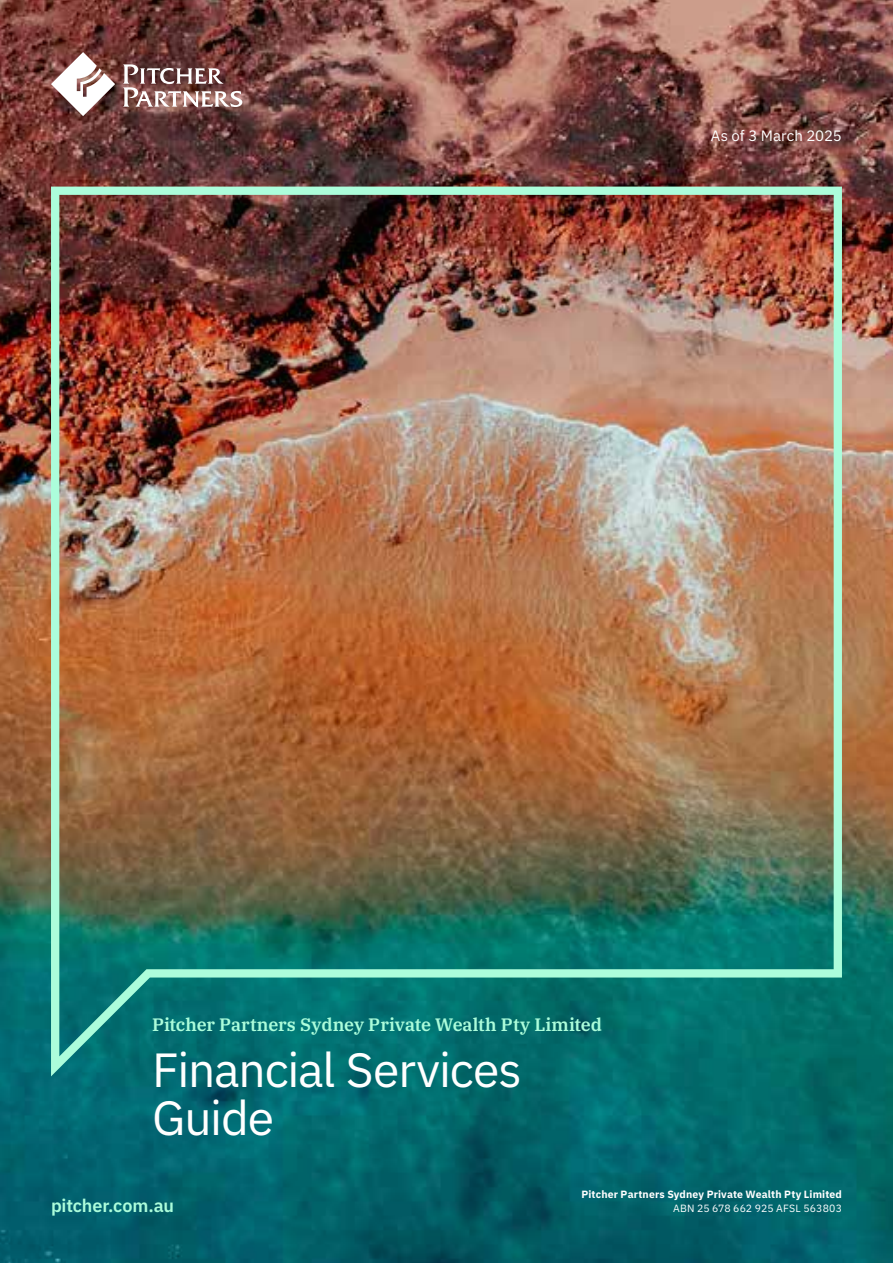
<style>
.page{position:relative;width:893px;height:1263px;background:#fff}
.page>*{position:absolute;margin:0;border:0;box-sizing:border-box;transform-origin:0 0}
.Client_name{font:48px/48px "IBM Plex Sans";letter-spacing:-.025em;color:#fff}
.Heading_3___9_5pt_Semibold{font:600 18px "IBM Plex Serif";letter-spacing:-.005em;color:#acfddb}
.t1{font:600 18px "IBM Plex Sans";letter-spacing:-.01em;color:#acfddb}
.Date{font:15px "IBM Plex Sans";color:#fff}
.Disclaimer___6_5pt{font:700 10.5px "IBM Plex Sans";letter-spacing:.015em;color:#fff}
.Disclaimer___6_5pt-2{font:10.5px "IBM Plex Sans";letter-spacing:.015em;color:#fff}
</style>
<div class="page">
<img style="left:0;top:0;width:893px;height:1263px">
<img style="left:51px;top:187px;width:791px;height:889px">
<svg style="left:51px;top:52px;width:64px;height:64px"></svg>
<svg style="left:123px;top:64px;width:119px;height:43px"></svg>
<p class="Date" style="left:711px;top:124px;width:133px">As of 3 March 2025</p>
<p class="Heading_3___9_5pt_Semibold" style="left:152px;top:1010px;width:451px">Pitcher Partners Sydney Private Wealth Pty Limited</p>
<p class="Client_name" style="left:152px;top:1041px;width:371px">Financial Services<br>Guide</p>
<p class="Disclaimer___6_5pt" style="left:581px;top:1186px;width:262px">Pitcher Partners Sydney Private Wealth Pty Limited</p>
<p class="t1" style="left:51px;top:1191px;width:125px">pitcher.com.au</p>
<p class="Disclaimer___6_5pt-2" style="left:673px;top:1200px;width:170px">ABN 25 678 662 925 AFSL 563803</p>
</div>
